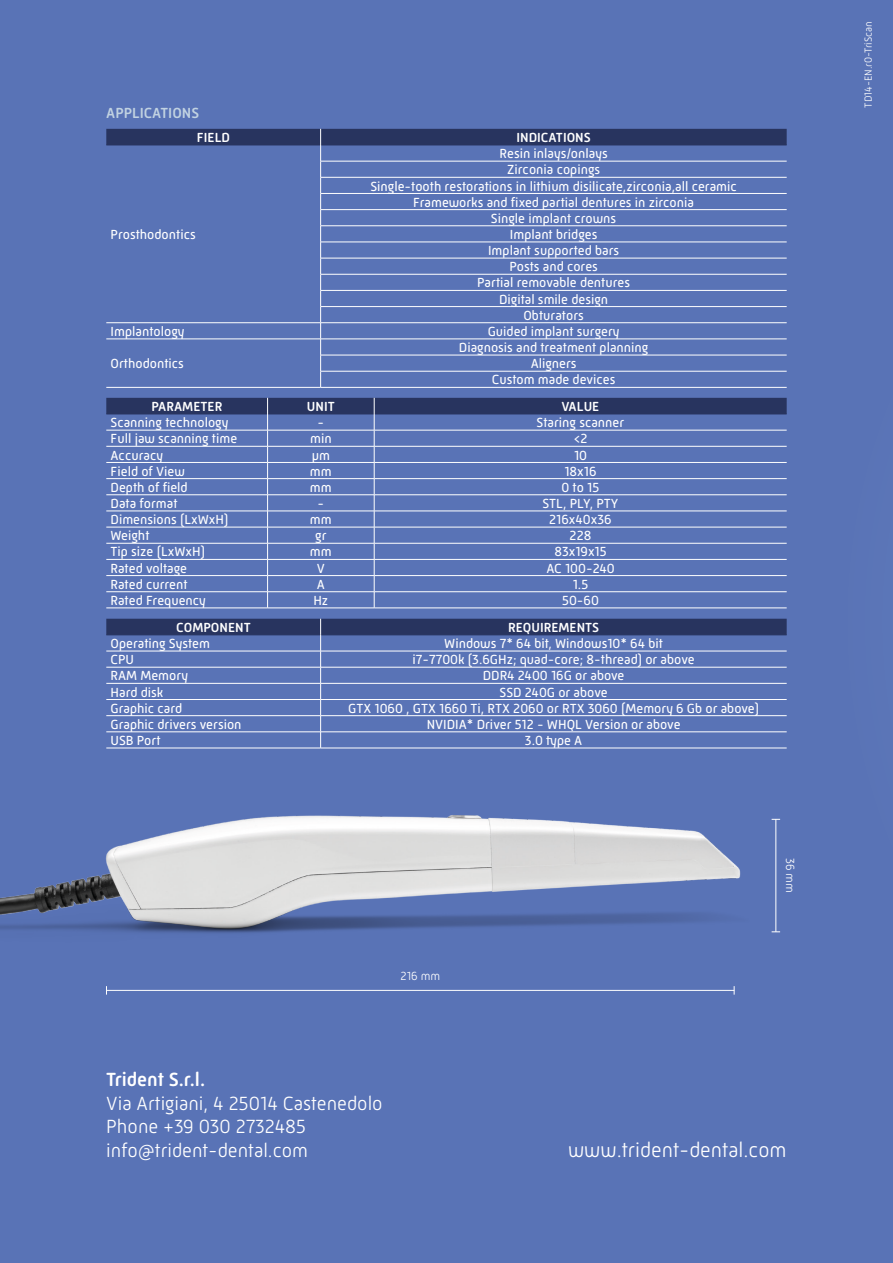
<style>
.page{position:relative;width:893px;height:1263px;background:#5973b6}
.page>*{position:absolute;margin:0;border:0;box-sizing:border-box;transform-origin:0 0}
.t1{font:300 21px "Mic 32 New Rounded";color:#fff}
.t2{font:300 19.5px "Mic 32 New Rounded";color:#fff}
.t3{font:500 19.5px "Mic 32 New Rounded";color:#fff}
.t4{font:500 15px "Mic 32 New Rounded";color:#c1d2e1}
.t5{font:13.5px "Mic 32 New Rounded";color:#fff}
.t6{font:500 13.5px "Mic 32 New Rounded";color:#fff}
.t7{font:300 12px "Mic 32 New Rounded";color:#fff}
.t8{font:300 10.5px "Mic 32 New Rounded";color:#fff}
</style>
<div class="page">
<svg style="left:768px;top:619px;width:19px;height:129px"></svg>
<hr style="left:321px;top:748px;width:466px;height:1px;background:#fff">
<svg style="left:106px;top:129px;width:681px;height:258px"></svg>
<hr style="left:106px;top:387px;width:215px;height:1px;background:#fff">
<hr style="left:321px;top:387px;width:466px;height:1px;background:#fff">
<hr style="left:320px;top:258px;width:467px;height:1px;background:#fff">
<svg style="left:106px;top:398px;width:681px;height:210px"></svg>
<hr style="left:374px;top:608px;width:413px;height:1px;background:#fff">
<img style="left:0;top:598px;width:768px;height:397px">
<hr style="left:106px;top:990px;width:628px;height:1px;background:#fff">
<hr style="left:776px;top:819px;width:1px;height:113px;background:#fff">
<p class="t4" style="left:106px;top:104px;width:94px">APPLICATIONS</p>
<p class="t6" style="left:197px;top:130px;width:35px">FIELD</p>
<p class="t6" style="left:516px;top:130px;width:76px">INDICATIONS</p>
<p class="t5" style="left:111px;top:227px;width:87px">Prosthodontics</p>
<p class="t5" style="left:500px;top:146px;width:110px">Resin inlays/onlays</p>
<p class="t5" style="left:507px;top:162px;width:95px">Zirconia copings</p>
<p class="t5" style="left:370px;top:178px;width:368px">Single-tooth restorations in lithium disilicate,zirconia,all ceramic</p>
<p class="t5" style="left:413px;top:194px;width:282px">Frameworks and fixed partial dentures in zirconia</p>
<p class="t5" style="left:491px;top:210px;width:127px">Single implant crowns</p>
<p class="t5" style="left:510px;top:227px;width:89px">Implant bridges</p>
<p class="t5" style="left:488px;top:243px;width:133px">Implant supported bars</p>
<p class="t5" style="left:509px;top:259px;width:90px">Posts and cores</p>
<p class="t5" style="left:477px;top:275px;width:155px">Partial removable dentures</p>
<p class="t5" style="left:499px;top:291px;width:111px">Digital smile design</p>
<p class="t5" style="left:523px;top:307px;width:62px">Obturators</p>
<p class="t5" style="left:111px;top:324px;width:75px">Implantology</p>
<p class="t5" style="left:488px;top:324px;width:133px">Guided implant surgery</p>
<p class="t5" style="left:111px;top:356px;width:75px">Orthodontics</p>
<p class="t5" style="left:459px;top:340px;width:191px">Diagnosis and treatment planning</p>
<p class="t5" style="left:531px;top:356px;width:47px">Aligners</p>
<p class="t5" style="left:492px;top:372px;width:125px">Custom made devices</p>
<p class="t6" style="left:152px;top:399px;width:72px">PARAMETER</p>
<p class="t6" style="left:307px;top:399px;width:29px">UNIT</p>
<p class="t6" style="left:561px;top:399px;width:39px">VALUE</p>
<p class="t5" style="left:111px;top:415px;width:119px">Scanning technology</p>
<p class="t5" style="left:318px;top:415px;width:8px">-</p>
<p class="t5" style="left:537px;top:415px;width:89px">Staring scanner</p>
<p class="t5" style="left:111px;top:431px;width:128px">Full jaw scanning time</p>
<p class="t5" style="left:310px;top:431px;width:23px">min</p>
<p class="t5" style="left:573px;top:431px;width:16px">&lt;2</p>
<p class="t5" style="left:111px;top:447px;width:54px">Accuracy</p>
<p class="t5" style="left:312px;top:447px;width:20px">µm</p>
<p class="t5" style="left:574px;top:447px;width:15px">10</p>
<p class="t5" style="left:111px;top:463px;width:76px">Field of View</p>
<p class="t5" style="left:310px;top:463px;width:23px">mm</p>
<p class="t5" style="left:564px;top:463px;width:34px">18x16</p>
<p class="t5" style="left:111px;top:479px;width:79px">Depth of field</p>
<p class="t5" style="left:310px;top:479px;width:23px">mm</p>
<p class="t5" style="left:561px;top:479px;width:39px">0 to 15</p>
<p class="t5" style="left:111px;top:496px;width:69px">Data format</p>
<p class="t5" style="left:318px;top:496px;width:8px">-</p>
<p class="t5" style="left:542px;top:496px;width:77px">STL, PLY, PTY</p>
<p class="t5" style="left:111px;top:512px;width:119px">Dimensions (LxWxH)</p>
<p class="t5" style="left:310px;top:512px;width:23px">mm</p>
<p class="t5" style="left:549px;top:512px;width:64px">216x40x36</p>
<p class="t5" style="left:111px;top:528px;width:40px">Weight</p>
<p class="t5" style="left:315px;top:528px;width:13px">gr</p>
<p class="t5" style="left:570px;top:528px;width:23px">228</p>
<p class="t5" style="left:111px;top:544px;width:96px">Tip size (LxWxH)</p>
<p class="t5" style="left:310px;top:544px;width:23px">mm</p>
<p class="t5" style="left:554px;top:544px;width:54px">83x19x15</p>
<p class="t5" style="left:111px;top:560px;width:78px">Rated voltage</p>
<p class="t5" style="left:317px;top:560px;width:10px">V</p>
<p class="t5" style="left:546px;top:560px;width:70px">AC 100-240</p>
<p class="t5" style="left:111px;top:576px;width:79px">Rated current</p>
<p class="t5" style="left:317px;top:576px;width:10px">A</p>
<p class="t5" style="left:573px;top:576px;width:17px">1.5</p>
<p class="t5" style="left:111px;top:593px;width:97px">Rated Frequency</p>
<p class="t5" style="left:313px;top:593px;width:16px">Hz</p>
<p class="t5" style="left:562px;top:593px;width:38px">50-60</p>
<p class="t6" style="left:176px;top:619px;width:76px">COMPONENT</p>
<p class="t6" style="left:508px;top:619px;width:93px">REQUIREMENTS</p>
<p class="t5" style="left:111px;top:636px;width:101px">Operating System</p>
<p class="t5" style="left:444px;top:636px;width:220px">Windows 7* 64 bit, Windows10* 64 bit</p>
<p class="t5" style="left:111px;top:652px;width:25px">CPU</p>
<p class="t5" style="left:413px;top:652px;width:284px">i7-7700k (3.6GHz; quad-core; 8-thread) or above</p>
<p class="t5" style="left:111px;top:668px;width:79px">RAM Memory</p>
<p class="t5" style="left:483px;top:668px;width:143px">DDR4 2400 16G or above</p>
<p class="t5" style="left:111px;top:684px;width:54px">Hard disk</p>
<p class="t5" style="left:500px;top:684px;width:110px">SSD 240G or above</p>
<p class="t5" style="left:111px;top:700px;width:73px">Graphic card</p>
<p class="t5" style="left:348px;top:700px;width:412px">GTX 1060 , GTX 1660 Ti, RTX 2060 or RTX 3060 (Memory 6 Gb or above)</p>
<p class="t5" style="left:111px;top:716px;width:133px">Graphic drivers version</p>
<p class="t5" style="left:427px;top:716px;width:255px">NVIDIA* Driver 512 - WHQL Version or above</p>
<p class="t5" style="left:111px;top:733px;width:52px">USB Port</p>
<p class="t5" style="left:525px;top:733px;width:59px">3.0 type A</p>
<p class="t7" style="left:400px;top:969px;width:41px">216 mm</p>
<p class="t7" style="left:797px;top:858px;width:37px;rotate:90deg">36 mm</p>
<p class="t3" style="left:106px;top:1069px;width:100px">Trident S.r.l.</p>
<p class="t2" style="left:106px;top:1092px;width:278px">Via Artigiani, 4 25014 Castenedolo</p>
<p class="t2" style="left:106px;top:1115px;width:201px">Phone +39 030 2732485</p>
<p class="t2" style="left:106px;top:1139px;width:203px">info@trident-dental.com</p>
<p class="t1" style="left:568px;top:1137px;width:220px">www.trident-dental.com</p>
<p class="t8" style="left:862px;top:108px;width:88px;rotate:-90deg">TD14-EN.r0-TriScan</p>
</div>
